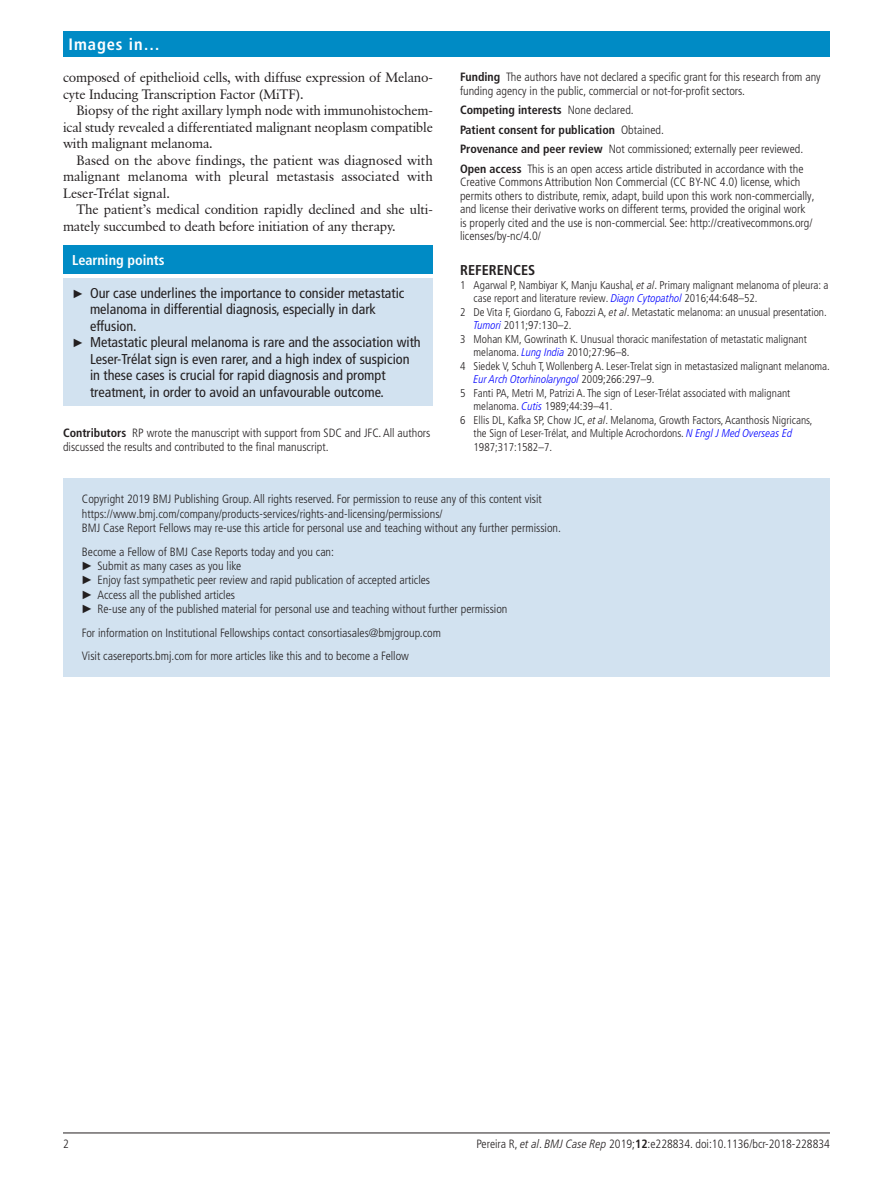
<style>
.page{position:relative;width:893px;height:1191px;background:#fff}
.page>*{position:absolute;margin:0;border:0;box-sizing:border-box;transform-origin:0 0}
.t1{font:700 condensed 16.5px "Frutiger LT Pro";letter-spacing:.055em;color:#fff}
.t2{font:condensed 14.25px "Frutiger LT Pro";color:#231f20}
.t3{font:700 condensed 14.25px "Frutiger LT Pro";color:#fff}
.t4{font:700 condensed 14.25px "Frutiger LT Std";color:#231f20}
.t5{font:13.5px/16.5px "Classical Garamond BT";letter-spacing:-.015em;color:#231f20}
.t6{font:300 condensed 12px/13.5px "Frutiger LT Pro";color:#231f20}
.t7{font:300 condensed 11.25px "Frutiger LT Pro";color:#231f20}
.t8{font:italic 300 condensed 11.25px "Frutiger LT Pro";color:#00f}
.s1{font-family:"Arial";font-stretch:normal;font-size:12px}
.s2{font-weight:700}
.s3{font-style:italic}
.s4{font-style:italic;color:#00f}
.s5{font-style:normal;color:#231f20}
.s6{font-family:"Arial";font-weight:400;font-stretch:normal}
</style>
<div class="page">
<hr style="left:63px;top:1132px;width:767px;height:1px;background:#231f20">
<div style="left:63px;top:31px;width:767px;height:25px;background:#008bc5"></div>
<div style="left:63px;top:245px;width:370px;height:29px;background:#008bc5"></div>
<div style="left:63px;top:278px;width:370px;height:128px;background:#d2e2f0"></div>
<div style="left:63px;top:478px;width:767px;height:198px;background:#d2e2f0"></div>
<h1 class="t1" style="left:69px;top:34px;width:93px">Images in…</h1>
<p class="t5" style="left:63px;top:69px;width:371px">composed of epithelioid cells, with diffuse expression of Melano&shy;cyte Inducing Transcription Factor (MiTF).</p>
<p class="t5" style="left:63px;top:102px;width:371px;text-align:justify;text-indent:14px">Biopsy of the right axillary lymph node with immunohistochem&shy;ical study revealed a differentiated malignant neoplasm compatible with malignant melanoma.</p>
<p class="t5" style="left:63px;top:152px;width:371px;text-align:justify;text-indent:14px">Based on the above findings, the patient was diagnosed with malignant melanoma with pleural metastasis associated with Leser-Trélat signal.</p>
<p class="t5" style="left:63px;top:201px;width:371px;text-indent:14px">The patient’s medical condition rapidly declined and she ulti&shy;mately succumbed to death before initiation of any therapy.</p>
<p class="t3" style="left:72px;top:251px;width:94px">Learning points</p>
<p class="t2" style="left:72px;top:284px;width:334px"><span class="s1">►</span> Our case underlines the importance to consider metastatic</p>
<p class="t2" style="left:90px;top:301px;width:287px">melanoma in differential diagnosis, especially in dark</p>
<p class="t2" style="left:90px;top:317px;width:48px">effusion.</p>
<p class="t2" style="left:72px;top:334px;width:350px"><span class="s1">►</span> Metastatic pleural melanoma is rare and the association with</p>
<p class="t2" style="left:90px;top:350px;width:321px">Leser-Trélat sign is even rarer, and a high index of suspicion</p>
<p class="t2" style="left:90px;top:367px;width:297px">in these cases is crucial for rapid diagnosis and prompt</p>
<p class="t2" style="left:90px;top:383px;width:295px">treatment, in order to avoid an unfavourable outcome.</p>
<p class="t6" style="left:63px;top:426px;width:369px"><span class="s2">Contributors</span> RP wrote the manuscript with support from SDC and JFC. All authors discussed the results and contributed to the final manuscript.</p>
<p class="t6" style="left:460px;top:70px;width:362px"><span class="s2">Funding</span> The authors have not declared a specific grant for this research from any funding agency in the public, commercial or not-for-profit sectors.</p>
<p class="t6" style="left:460px;top:100px;width:345px;line-height:19.5px"><span class="s2">Competing interests</span> None declared.<br><span class="s2">Patient consent for publication</span> Obtained.<br><span class="s2">Provenance and peer review</span> Not commissioned; externally peer reviewed.<br><span class="s2">Open access</span> This is an open access article distributed in accordance with the</p>
<p class="t6" style="left:460px;top:175px;width:356px">Creative Commons Attribution Non Commercial (CC BY-NC 4.0) license, which permits others to distribute, remix, adapt, build upon this work non-commercially, and license their derivative works on different terms, provided the original work is properly cited and the use is non-commercial. See: http://creativecommons.org/ licenses/by-nc/4.0/</p>
<p class="t4" style="left:460px;top:262px;width:77px">REFERENCES</p>
<p class="t7" style="left:460px;top:278px;width:370px">1 Agarwal P, Nambiyar K, Manju Kaushal, <span class="s3">et al</span>. Primary malignant melanoma of pleura: a</p>
<p class="t7" style="left:474px;top:292px;width:286px">case report and literature review. <span class="s4">Diagn Cytopathol</span> 2016;44:648–52.</p>
<p class="t7" style="left:460px;top:305px;width:368px">2 De Vita F, Giordano G, Fabozzi A, <span class="s3">et al</span>. Metastatic melanoma: an unusual presentation.</p>
<p class="t7" style="left:474px;top:319px;width:99px"><span class="s4">Tumori</span> 2011;97:130–2.</p>
<p class="t7" style="left:460px;top:332px;width:348px">3 Mohan KM, Gowrinath K. Unusual thoracic manifestation of metastatic malignant</p>
<p class="t7" style="left:474px;top:346px;width:157px">melanoma. <span class="s4">Lung India</span> 2010;27:96–8.</p>
<p class="t7" style="left:460px;top:359px;width:371px">4 Siedek V, Schuh T, Wollenberg A. Leser-Trelat sign in metastasized malignant melanoma.</p>
<p class="t8" style="left:474px;top:373px;width:183px">Eur Arch Otorhinolaryngol <span class="s5">2009;266:297–9.</span></p>
<p class="t7" style="left:460px;top:386px;width:332px">5 Fanti PA, Metri M, Patrizi A. The sign of Leser-Trélat associated with malignant</p>
<p class="t7" style="left:474px;top:400px;width:140px">melanoma. <span class="s4">Cutis</span> 1989;44:39–41.</p>
<p class="t7" style="left:460px;top:413px;width:354px">6 Ellis DL, Kafka SP, Chow JC, <span class="s3">et al</span>. Melanoma, Growth Factors, Acanthosis Nigricans,</p>
<p class="t7" style="left:474px;top:427px;width:320px">the Sign of Leser-Trélat, and Multiple Acrochordons. <span class="s4">N Engl J Med Overseas Ed</span></p>
<p class="t7" style="left:474px;top:440px;width:80px">1987;317:1582–7.</p>
<p class="t6" style="left:82px;top:492px;width:481px;line-height:14.4px">Copyright 2019 BMJ Publishing Group. All rights reserved. For permission to reuse any of this content visit https://www.bmj.com/company/products-services/rights-and-licensing/permissions/<br>BMJ Case Report Fellows may re-use this article for personal use and teaching without any further permission.</p>
<p class="t6" style="left:81px;top:544px;width:428px;line-height:14.4px">Become a Fellow of BMJ Case Reports today and you can:<br><span class="s6">►</span> Submit as many cases as you like<br><span class="s6">►</span> Enjoy fast sympathetic peer review and rapid publication of accepted articles<br><span class="s6">►</span> Access all the published articles<br><span class="s6">►</span> Re-use any of the published material for personal use and teaching without further permission</p>
<p class="t6" style="left:82px;top:621px;width:361px;line-height:23.4px">For information on Institutional Fellowships contact consortiasales@bmjgroup.com<br>Visit casereports.bmj.com for more articles like this and to become a Fellow</p>
<p class="t6" style="left:63px;top:1136px;width:7px">2</p>
<p class="t6" style="left:476px;top:1136px;width:355px">Pereira R, <span class="s3">et al</span>. <span class="s3">BMJ Case Rep</span> 2019;<span class="s2">12</span>:e228834. doi:10.1136/bcr-2018-228834</p>
</div>
